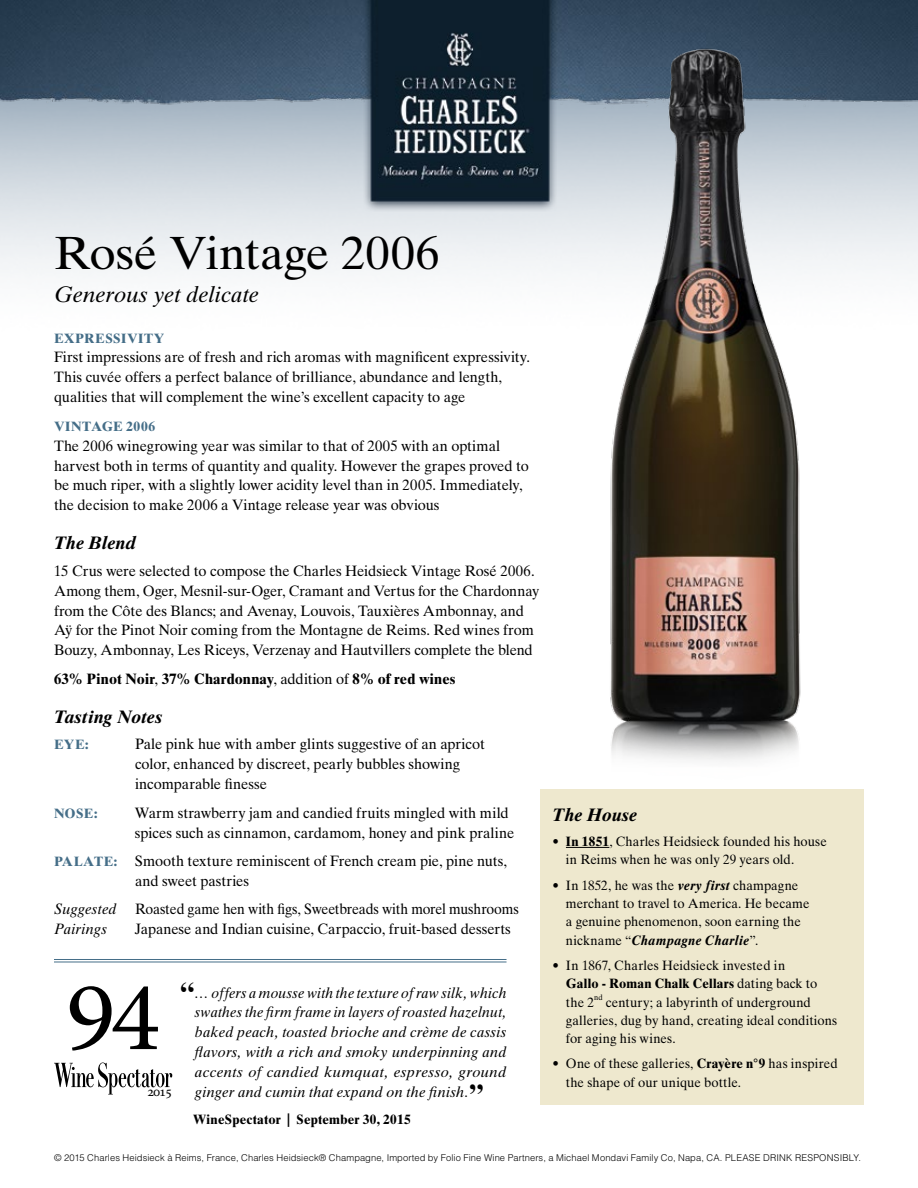
<style>
.page{position:relative;width:918px;height:1188px;background:#fff}
.page>*{position:absolute;margin:0;border:0;box-sizing:border-box;transform-origin:0 0}
.t1{font:99px "Minion Pro";color:#000;scale:1.05 1}
.t2{font:46.5px "Times Ten LT Std";letter-spacing:-.005em;color:#000}
.t3{font:italic 22.5px "Times Ten LT Std";color:#000}
.t4{font:italic 700 18px "Times Ten LT Std";color:#000}
.t5{font:15px/19.8px "Times Ten LT Std";letter-spacing:-.005em;color:#000}
.t6{font:italic 15px/19.8px "Times Ten LT Std";letter-spacing:.015em;color:#000;text-align:justify;scale:.94 1}
.t7{font:15px/19.8px "Times Ten LT Std";letter-spacing:-.005em;color:#000;scale:.93 1}
.t8{font:700 15px "Times Ten LT Std";letter-spacing:.01em;color:#000}
.t9{font:14.25px "Minion Pro";color:#000;scale:1.05 1}
.t10{font:13.5px/18.5px "Times Ten LT Std";letter-spacing:.005em;color:#000;scale:.96 1}
.t11{font:700 13.5px "Times Ten LT Std";letter-spacing:.04em;color:#456e88}
.t12{font:700 13.5px "Times Ten LT Std";letter-spacing:.015em;color:#000}
.t13{font:300 9.3px "Helvetica LT Std";letter-spacing:.01em;color:#000}
.t14{font:7.8px "Times Ten LT Std";color:#000;scale:.96 1}
.s1{font-weight:400}
.s2{font-weight:700;font-size:13.5px;color:#456e88}
.s3{font-style:italic}
.s4{font-weight:700;font-style:normal;font-size:28.5px}
.s5{font-weight:700}
.s6{font-weight:700;font-style:italic}
</style>
<div class="page">
<div style="left:0;top:248px;width:918px;height:28px;background:#f3f5f6"></div>
<img style="left:0;top:0;width:918px;height:248px">
<img style="left:590px;top:0;width:229px;height:790px">
<div style="left:540px;top:790px;width:324px;height:315px;background:#eee8ce"></div>
<hr style="left:566px;top:847px;width:43px;height:1px;background:#000">
<svg style="left:54px;top:1063px;width:118px;height:32px"></svg>
<hr style="left:54px;top:959px;width:453px;height:1px;background:#456e88">
<hr style="left:54px;top:962px;width:453px;height:1px;background:#456e88">
<h2 class="t2" style="left:54px;top:226px;width:387px">Rosé Vintage 2006</h2>
<h3 class="t3" style="left:54px;top:282px;width:206px">Generous yet delicate</h3>
<p class="t11" style="left:54px;top:330px;width:112px">EXPRESSIVITY</p>
<p class="t5" style="left:54px;top:347px;width:478px">First impressions are of fresh and rich aromas with magnificent expressivity.<br>This cuvée offers a perfect balance of brilliance, abundance and length, qualities that will complement the wine’s excellent capacity to age</p>
<p class="t11" style="left:54px;top:418px;width:103px">VINTAGE 2006</p>
<p class="t5" style="left:54px;top:436px;width:477px">The 2006 winegrowing year was similar to that of 2005 with an optimal harvest both in terms of quantity and quality. However the grapes proved to be much riper, with a slightly lower acidity level than in 2005. Immediately, the decision to make 2006 a Vintage release year was obvious</p>
<p class="t4" style="left:54px;top:532px;width:83px">The Blend</p>
<p class="t5" style="left:54px;top:561px;width:487px">15 Crus were selected to compose the Charles Heidsieck Vintage Rosé 2006.<br>Among them, Oger, Mesnil-sur-Oger, Cramant and Vertus for the Chardonnay from the Côte des Blancs; and Avenay, Louvois, Tauxières Ambonnay, and Aÿ for the Pinot Noir coming from the Montagne de Reims. Red wines from Bouzy, Ambonnay, Les Riceys, Verzenay and Hautvillers complete the blend</p>
<p class="t8" style="left:54px;top:670px;width:403px">63% Pinot Noir<span class="s1">,</span> 37% Chardonnay<span class="s1">, addition of</span> 8% of red wines</p>
<p class="t4" style="left:54px;top:706px;width:110px">Tasting Notes</p>
<p class="t11" style="left:54px;top:737px;width:36px">EYE:</p>
<p class="t5" style="left:135px;top:734px;width:351px">Pale pink hue with amber glints suggestive of an apricot color, enhanced by discreet, pearly bubbles showing incomparable finesse</p>
<p class="t11" style="left:54px;top:805px;width:45px">NOSE:</p>
<p class="t5" style="left:135px;top:803px;width:381px">Warm strawberry jam and candied fruits mingled with mild spices such as cinnamon, cardamom, honey and pink praline</p>
<p class="t5" style="left:135px;top:851px;width:374px;text-indent:-81px"><span class="s2">PALATE:</span> Smooth texture reminiscent of French cream pie, pine nuts, and sweet pastries</p>
<p class="t7" style="left:54px;top:899px;width:501px"><span class="s3">Suggested</span> Roasted game hen with figs, Sweetbreads with morel mushrooms<br><span class="s3">Pairings</span></p>
<p class="t5" style="left:135px;top:919px;width:377px">Japanese and Indian cuisine, Carpaccio, fruit-based desserts</p>
<h1 class="t1" style="left:66px;top:958px;width:92px">94</h1>
<p class="t9" style="left:147px;top:1083px;width:25px">2015</p>
<p class="t6" style="left:195px;top:982px;width:333px;text-indent:-15px"><span class="s4">“</span>… offers a mousse with the texture of raw silk, which swathes the firm frame in layers of roasted hazelnut, baked peach, toasted brioche and crème de cassis flavors, with a rich and smoky underpinning and accents of candied kumquat, espresso, ground ginger and cumin that expand on the finish.<span class="s4">”</span></p>
<p class="t12" style="left:193px;top:1111px;width:219px">WineSpectator | September 30, 2015</p>
<p class="t4" style="left:553px;top:804px;width:86px">The House</p>
<p class="t10" style="left:566px;top:832px;width:273px;text-indent:-13px">• <span class="s5">In 1851</span>, Charles Heidsieck founded his house in Reims when he was only 29 years old.</p>
<p class="t10" style="left:566px;top:876px;width:255px;text-indent:-13px">• In 1852, he was the <span class="s6">very first</span> champagne merchant to travel to America. He became a genuine phenomenon, soon earning the nickname “<span class="s6">Champagne Charlie</span>”.</p>
<p class="t10" style="left:566px;top:956px;width:263px;text-indent:-13px">• In 1867, Charles Heidsieck invested in<br><span class="s5">Gallo - Roman Chalk Cellars</span> dating back to the 2</p>
<p class="t14" style="left:594px;top:993px;width:10px">nd</p>
<p class="t10" style="left:566px;top:993px;width:284px;text-indent:40px">century; a labyrinth of underground galleries, dug by hand, creating ideal conditions for aging his wines.</p>
<p class="t10" style="left:566px;top:1055px;width:285px;text-indent:-13px">• One of these galleries, <span class="s5">Crayère n°9</span> has inspired the shape of our unique bottle.</p>
<p class="t13" style="left:54px;top:1152px;width:809px">© 2015 Charles Heidsieck à Reims, France, Charles Heidsieck® Champagne, Imported by Folio Fine Wine Partners, a Michael Mondavi Family Co, Napa, CA. PLEASE DRINK RESPONSIBLY.</p>
</div>
